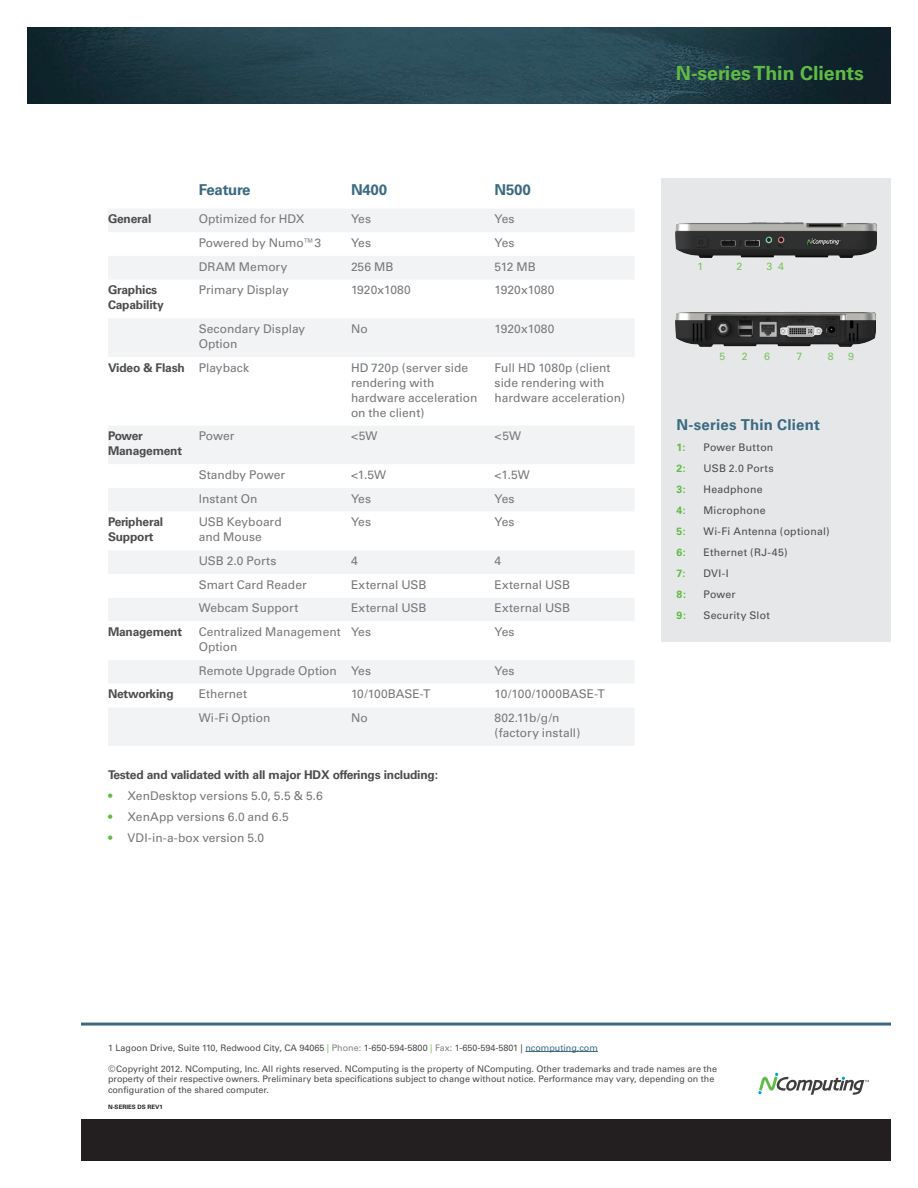
<style>
.page{position:relative;width:918px;height:1188px;background:#fff}
.page>*{position:absolute;margin:0;border:0;box-sizing:border-box;transform-origin:0 0}
.t1{font:700 19.5px "Univers";color:#60bb46}
.t2{font:700 15px "Univers";letter-spacing:.01em;color:#3a6a81}
.t3{font:700 15px "Univers";letter-spacing:-.02em;color:#3a6a81}
.body{font:12px/15px "Univers";color:#76787b}
.t4{font:700 12px/15px "Univers";letter-spacing:-.015em;color:#4b4c4d}
.t5{font:10.5px "Univers";letter-spacing:.02em;color:#4b4c4d}
.t6{font:700 10.5px "Univers";color:#60bb46}
.t7{font:10.5px "Univers";color:#7ac35c}
.t8{font:9px/10.5px "Univers";color:#4b4c4d}
.t9{font:700 6px "Univers";color:#231f20}
.s1{color:#60bb46}
.s2{color:#7ac35c}
.s3{color:#808285}
.s4{color:#3a6a81}
</style>
<div class="page">
<img style="left:27px;top:27px;width:864px;height:77px">
<div style="left:81px;top:1119px;width:810px;height:42px;background:#231f20"></div>
<svg style="left:108px;top:209px;width:526px;height:537px;fill:#f2f3f4"></svg>
<svg style="left:108px;top:464px;width:526px;height:243px"></svg>
<hr style="left:81px;top:1023px;width:810px;height:3px;background:#3a6a81">
<hr style="left:525px;top:1051px;width:73px;height:1px;background:#3a6a81">
<div style="left:662px;top:179px;width:229px;height:463px;background:#e6e7e9"></div>
<img style="left:675px;top:222px;width:202px;height:36px">
<img style="left:675px;top:312px;width:200px;height:35px">
<svg style="left:758px;top:1073px;width:111px;height:22px"></svg>
<p class="t3" style="left:199px;top:181px;width:53px">Feature</p>
<p class="t2" style="left:351px;top:181px;width:38px">N400</p>
<p class="t2" style="left:495px;top:181px;width:38px">N500</p>
<p class="t4" style="left:108px;top:212px;width:45px">General</p>
<p class="body" style="left:199px;top:212px;width:107px">Optimized for HDX</p>
<p class="body" style="left:351px;top:212px;width:22px">Yes</p>
<p class="body" style="left:495px;top:212px;width:22px">Yes</p>
<p class="body" style="left:199px;top:235px;width:124px">Powered by Numo™3</p>
<p class="body" style="left:351px;top:235px;width:22px">Yes</p>
<p class="body" style="left:495px;top:235px;width:22px">Yes</p>
<p class="body" style="left:199px;top:259px;width:90px">DRAM Memory</p>
<p class="body" style="left:351px;top:259px;width:44px">256 MB</p>
<p class="body" style="left:495px;top:259px;width:43px">512 MB</p>
<p class="t4" style="left:108px;top:283px;width:57px">Graphics<br>Capability</p>
<p class="body" style="left:199px;top:283px;width:92px">Primary Display</p>
<p class="body" style="left:351px;top:283px;width:61px">1920x1080</p>
<p class="body" style="left:495px;top:283px;width:61px">1920x1080</p>
<p class="body" style="left:199px;top:321px;width:108px">Secondary Display<br>Option</p>
<p class="body" style="left:351px;top:321px;width:18px">No</p>
<p class="body" style="left:495px;top:321px;width:61px">1920x1080</p>
<p class="t4" style="left:108px;top:360px;width:78px">Video &amp; Flash</p>
<p class="body" style="left:199px;top:360px;width:52px">Playback</p>
<p class="body" style="left:351px;top:360px;width:128px">HD 720p (server side rendering with hardware acceleration on the client)</p>
<p class="body" style="left:495px;top:360px;width:132px">Full HD 1080p (client side rendering with hardware acceleration)</p>
<p class="t4" style="left:108px;top:429px;width:76px">Power<br>Management</p>
<p class="body" style="left:199px;top:429px;width:37px">Power</p>
<p class="body" style="left:351px;top:429px;width:28px">&lt;5W</p>
<p class="body" style="left:495px;top:429px;width:28px">&lt;5W</p>
<p class="body" style="left:199px;top:467px;width:88px">Standby Power</p>
<p class="body" style="left:351px;top:467px;width:37px">&lt;1.5W</p>
<p class="body" style="left:495px;top:467px;width:37px">&lt;1.5W</p>
<p class="body" style="left:199px;top:491px;width:60px">Instant On</p>
<p class="body" style="left:351px;top:491px;width:22px">Yes</p>
<p class="body" style="left:495px;top:491px;width:22px">Yes</p>
<p class="t4" style="left:108px;top:515px;width:57px">Peripheral<br>Support</p>
<p class="body" style="left:199px;top:515px;width:85px">USB Keyboard and Mouse</p>
<p class="body" style="left:351px;top:515px;width:22px">Yes</p>
<p class="body" style="left:495px;top:515px;width:22px">Yes</p>
<p class="body" style="left:199px;top:553px;width:79px">USB 2.0 Ports</p>
<p class="body" style="left:351px;top:553px;width:8px">4</p>
<p class="body" style="left:495px;top:553px;width:8px">4</p>
<p class="body" style="left:199px;top:577px;width:109px">Smart Card Reader</p>
<p class="body" style="left:351px;top:577px;width:77px">External USB</p>
<p class="body" style="left:495px;top:577px;width:77px">External USB</p>
<p class="body" style="left:199px;top:601px;width:101px">Webcam Support</p>
<p class="body" style="left:351px;top:601px;width:77px">External USB</p>
<p class="body" style="left:495px;top:601px;width:77px">External USB</p>
<p class="t4" style="left:108px;top:624px;width:76px">Management</p>
<p class="body" style="left:199px;top:624px;width:144px">Centralized Management<br>Option</p>
<p class="body" style="left:351px;top:624px;width:22px">Yes</p>
<p class="body" style="left:495px;top:624px;width:22px">Yes</p>
<p class="body" style="left:199px;top:663px;width:140px">Remote Upgrade Option</p>
<p class="body" style="left:351px;top:663px;width:22px">Yes</p>
<p class="body" style="left:495px;top:663px;width:22px">Yes</p>
<p class="t4" style="left:108px;top:687px;width:67px">Networking</p>
<p class="body" style="left:199px;top:687px;width:50px">Ethernet</p>
<p class="body" style="left:351px;top:687px;width:81px">10/100BASE-T</p>
<p class="body" style="left:495px;top:687px;width:112px">10/100/1000BASE-T</p>
<p class="body" style="left:199px;top:710px;width:73px">Wi-Fi Option</p>
<p class="body" style="left:351px;top:710px;width:18px">No</p>
<p class="body" style="left:495px;top:710px;width:87px">802.11b/g/n (factory install)</p>
<p class="t4" style="left:108px;top:767px;width:332px">Tested and validated with all major HDX offerings including:</p>
<p class="body" style="left:108px;top:788px;width:216px"><span class="s1">•</span> XenDesktop versions 5.0, 5.5 &amp; 5.6</p>
<p class="body" style="left:108px;top:809px;width:182px"><span class="s1">•</span> XenApp versions 6.0 and 6.5</p>
<p class="body" style="left:108px;top:830px;width:158px"><span class="s1">•</span> VDI-in-a-box version 5.0</p>
<h1 class="t1" style="left:676px;top:61px;width:190px">N-series Thin Clients</h1>
<p class="t7" style="left:697px;top:260px;width:7px">1</p>
<p class="t7" style="left:736px;top:260px;width:7px">2</p>
<p class="t7" style="left:766px;top:260px;width:7px">3</p>
<p class="t7" style="left:778px;top:260px;width:7px">4</p>
<p class="t7" style="left:720px;top:350px;width:7px">5</p>
<p class="t7" style="left:742px;top:350px;width:7px">2</p>
<p class="t7" style="left:764px;top:350px;width:7px">6</p>
<p class="t7" style="left:796px;top:350px;width:7px">7</p>
<p class="t7" style="left:828px;top:350px;width:7px">8</p>
<p class="t7" style="left:848px;top:350px;width:7px">9</p>
<p class="t2" style="left:676px;top:416px;width:145px">N-series Thin Client</p>
<p class="t6" style="left:676px;top:441px;width:11px">1:</p>
<p class="t5" style="left:704px;top:441px;width:71px">Power Button</p>
<p class="t6" style="left:676px;top:462px;width:11px">2:</p>
<p class="t5" style="left:703px;top:462px;width:72px">USB 2.0 Ports</p>
<p class="t6" style="left:676px;top:483px;width:11px">3:</p>
<p class="t5" style="left:704px;top:483px;width:61px">Headphone</p>
<p class="t6" style="left:676px;top:504px;width:11px">4:</p>
<p class="t5" style="left:703px;top:504px;width:64px">Microphone</p>
<p class="t6" style="left:676px;top:525px;width:11px">5:</p>
<p class="t5" style="left:703px;top:525px;width:128px">Wi-Fi Antenna (optional)</p>
<p class="t6" style="left:676px;top:546px;width:11px">6:</p>
<p class="t5" style="left:704px;top:546px;width:86px">Ethernet (RJ-45)</p>
<p class="t6" style="left:676px;top:567px;width:10px">7:</p>
<p class="t5" style="left:703px;top:567px;width:27px">DVI-I</p>
<p class="t6" style="left:676px;top:588px;width:11px">8:</p>
<p class="t5" style="left:703px;top:588px;width:34px">Power</p>
<p class="t6" style="left:676px;top:609px;width:11px">9:</p>
<p class="t5" style="left:703px;top:609px;width:68px">Security Slot</p>
<p class="t8" style="left:108px;top:1042px;width:491px">1 Lagoon Drive, Suite 110, Redwood City, CA 94065 <span class="s2">|</span> <span class="s3">Phone:</span> 1-650-594-5800 <span class="s2">|</span> <span class="s3">Fax:</span> 1-650-594-5801 | <span class="s4">ncomputing.com</span></p>
<p class="t8" style="left:108px;top:1063px;width:611px">©Copyright 2012. NComputing, Inc. All rights reserved. NComputing is the property of NComputing. Other trademarks and trade names are the property of their respective owners. Preliminary beta specifications subject to change without notice. Performance may vary, depending on the configuration of the shared computer.</p>
<p class="t9" style="left:108px;top:1104px;width:56px">N-SERIES DS REV1</p>
</div>
